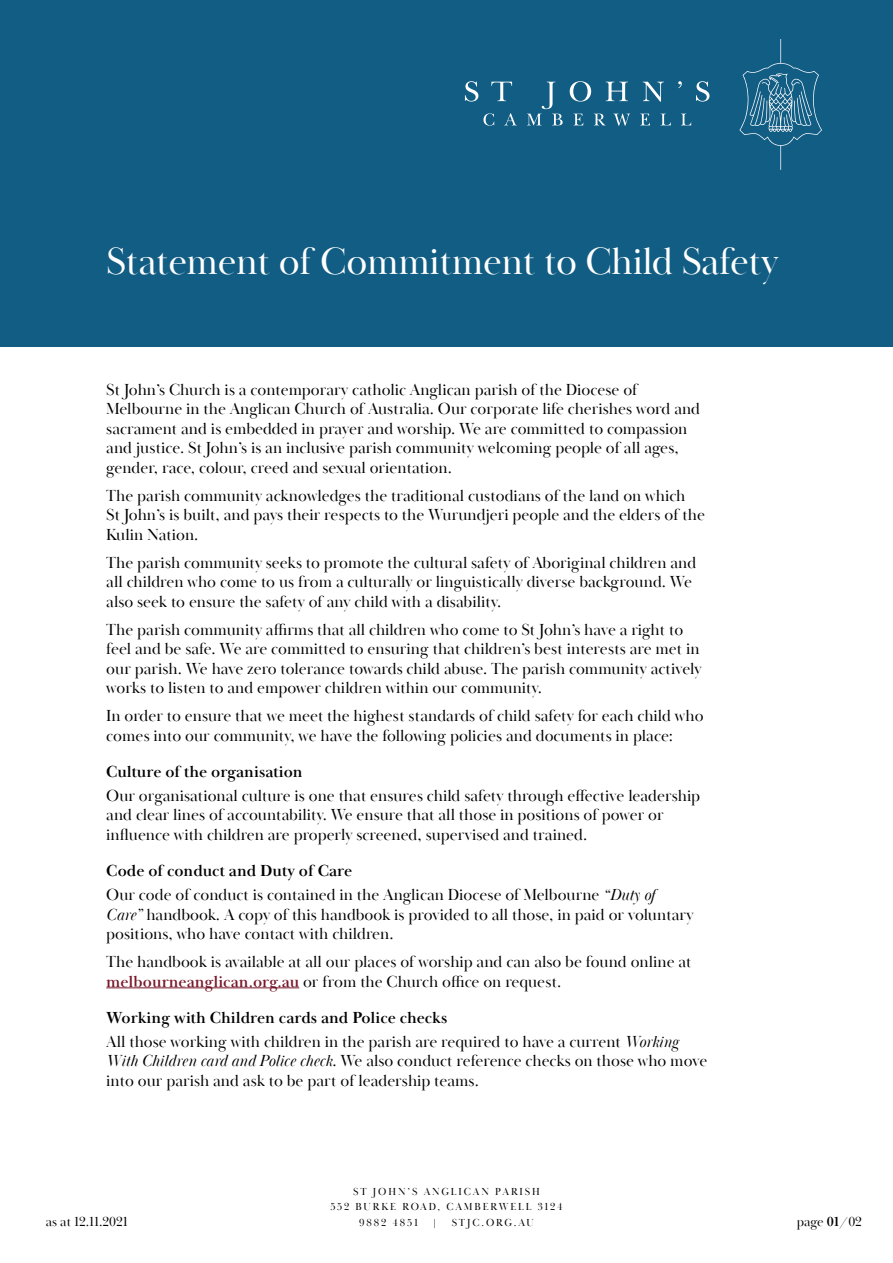
<style>
.page{position:relative;width:893px;height:1263px;background:#fff}
.page>*{position:absolute;margin:0;border:0;box-sizing:border-box;transform-origin:0 0}
.t1{font:39px "Baskerville Poster PT";letter-spacing:-.01em;color:#fff}
.t2{font:16.5px/19.5px "Baskerville Poster PT";color:#000}
.t3{font:700 16.5px "Baskerville Display PT";color:#000}
.t4{font:13.5px "Baskerville Poster PT";color:#000}
.t5{font:10.5px/15px "Baskerville Poster PT";letter-spacing:.18em;color:#000;text-align:center}
.s1{font-style:italic}
.s2{font-family:"Baskerville Display PT";font-weight:700;color:#781729}
.s3{font-family:"Baskerville Display PT";font-weight:700}
</style>
<div class="page">
<hr style="left:106px;top:987px;width:193px;height:1px;background:#781729">
<div style="left:0;top:0;width:893px;height:347px;background:#125d84"></div>
<svg style="left:739px;top:39px;width:83px;height:131px"></svg>
<svg style="left:465px;top:81px;width:13px;height:21px"></svg>
<svg style="left:491px;top:82px;width:21px;height:19px"></svg>
<svg style="left:570px;top:81px;width:21px;height:21px"></svg>
<svg style="left:606px;top:82px;width:22px;height:19px"></svg>
<svg style="left:643px;top:82px;width:21px;height:20px"></svg>
<svg style="left:678px;top:81px;width:4px;height:7px"></svg>
<svg style="left:696px;top:81px;width:13px;height:21px"></svg>
<svg style="left:483px;top:113px;width:11px;height:13px"></svg>
<svg style="left:505px;top:113px;width:11px;height:12px"></svg>
<svg style="left:527px;top:82px;width:36px;height:43px"></svg>
<svg style="left:574px;top:114px;width:9px;height:11px"></svg>
<svg style="left:595px;top:114px;width:10px;height:11px"></svg>
<svg style="left:613px;top:114px;width:17px;height:12px"></svg>
<svg style="left:641px;top:114px;width:9px;height:11px"></svg>
<svg style="left:661px;top:114px;width:10px;height:11px"></svg>
<svg style="left:682px;top:114px;width:9px;height:11px"></svg>
<h1 class="t1" style="left:106px;top:237px;width:673px">Statement of Commitment to Child Safety</h1>
<p class="t2" style="left:106px;top:380px;width:595px">St John’s Church is a contemporary catholic Anglican parish of the Diocese of Melbourne in the Anglican Church of Australia. Our corporate life cherishes word and sacrament and is embedded in prayer and worship. We are committed to compassion and justice. St John’s is an inclusive parish community welcoming people of all ages, gender, race, colour, creed and sexual orientation.</p>
<p class="t2" style="left:106px;top:486px;width:600px">The parish community acknowledges the traditional custodians of the land on which<br>St John’s is built, and pays their respects to the Wurundjeri people and the elders of the<br>Kulin Nation.</p>
<p class="t2" style="left:106px;top:553px;width:591px">The parish community seeks to promote the cultural safety of Aboriginal children and all children who come to us from a culturally or linguistically diverse background. We also seek to ensure the safety of any child with a disability.</p>
<p class="t2" style="left:106px;top:620px;width:597px">The parish community affirms that all children who come to St John’s have a right to feel and be safe. We are committed to ensuring that children’s best interests are met in our parish. We have zero tolerance towards child abuse. The parish community actively works to listen to and empower children within our community.</p>
<p class="t2" style="left:106px;top:706px;width:599px">In order to ensure that we meet the highest standards of child safety for each child who comes into our community, we have the following policies and documents in place:</p>
<p class="t3" style="left:106px;top:762px;width:198px">Culture of the organisation</p>
<p class="t2" style="left:106px;top:786px;width:595px">Our organisational culture is one that ensures child safety through effective leadership and clear lines of accountability. We ensure that all those in positions of power or influence with children are properly screened, supervised and trained.</p>
<p class="t3" style="left:106px;top:861px;width:247px">Code of conduct and Duty of Care</p>
<p class="t2" style="left:106px;top:885px;width:589px">Our code of conduct is contained in the Anglican Diocese of Melbourne <span class="s1">“Duty of<br>Care”</span> handbook. A copy of this handbook is provided to all those, in paid or voluntary positions, who have contact with children.</p>
<p class="t2" style="left:106px;top:952px;width:587px">The handbook is available at all our places of worship and can also be found online at <span class="s2">melbourneanglican.org.au</span> or from the Church office on request.</p>
<p class="t3" style="left:106px;top:1008px;width:343px">Working with Children cards and Police checks</p>
<p class="t2" style="left:106px;top:1032px;width:602px">All those working with children in the parish are required to have a current <span class="s1">Working<br>With Children card and Police check</span>. We also conduct reference checks on those who move into our parish and ask to be part of leadership teams.</p>
<p class="t5" style="left:330px;top:1185px;width:234px">ST JOHN’S ANGLICAN PARISH<br>552 BURKE ROAD, CAMBERWELL 3124</p>
<p class="t4" style="left:46px;top:1213px;width:83px">as at 12.11.2021</p>
<p class="t5" style="left:359px;top:1215px;width:60px">9882 4851</p>
<p class="t5" style="left:433px;top:1215px;width:6px">|</p>
<p class="t5" style="left:452px;top:1215px;width:84px">STJC.ORG.AU</p>
<p class="t4" style="left:797px;top:1213px;width:67px">page <span class="s3">01</span>/02</p>
</div>
